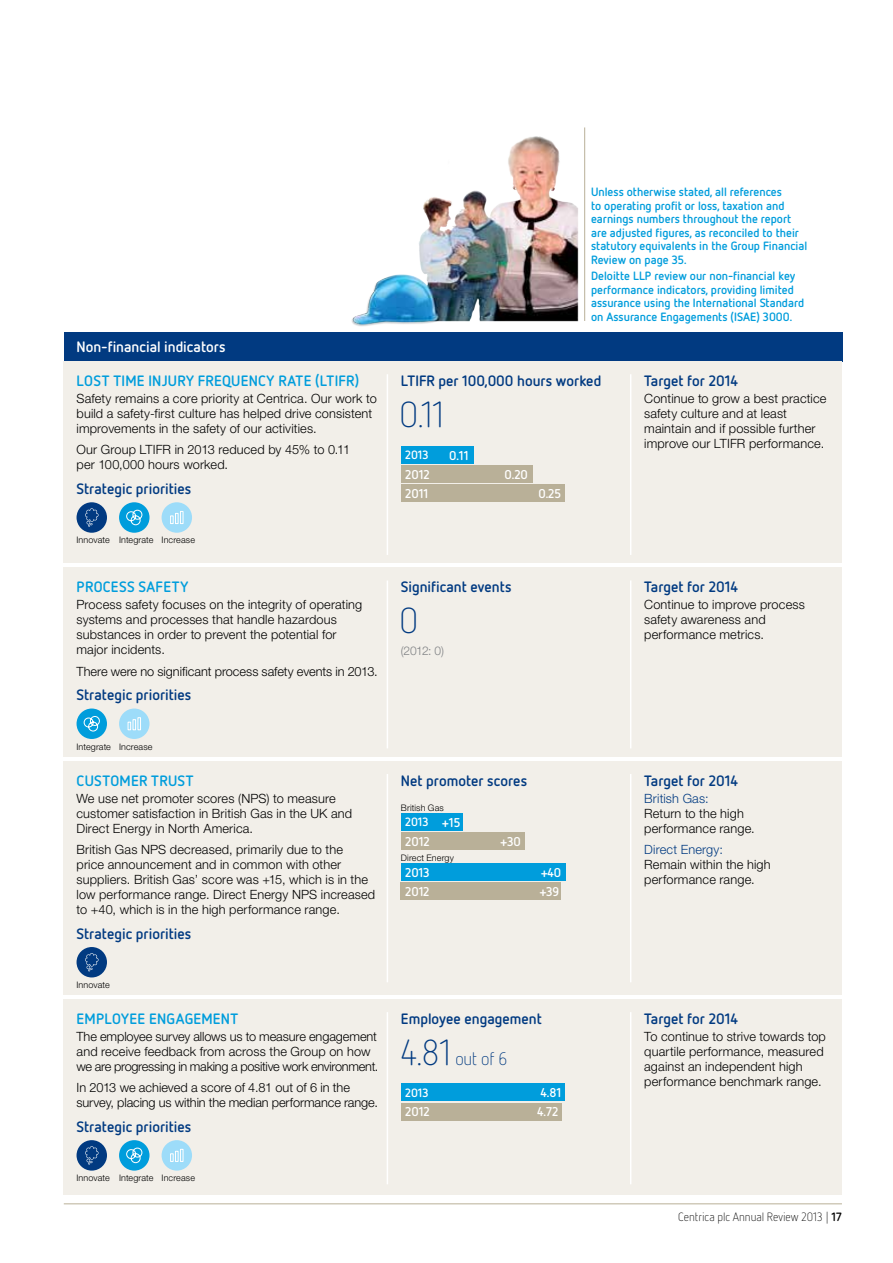
<style>
.page{position:relative;width:893px;height:1263px;background:#fff}
.page>*{position:absolute;margin:0;border:0;box-sizing:border-box;transform-origin:0 0}
._2d__Pullout_figs__2{font:300 36px "Netto OT";color:#013a81}
._2d__Pullout_figs__2-2{font:300 18px "Netto OT";color:#013a81}
._3b__Sub-head_2__10p{font:700 15px "Netto OT";color:#013a81}
._3a__Sub-head_1__10p{font:700 15px "Netto OT";letter-spacing:.02em;color:#009ddc}
._3b__Sub-head_2__10p-2{font:700 15px "Netto OT";color:#fff}
._4a__Body_8_5pt_10{font:300 12.75px/15px "Helvetica Neue LT Std";letter-spacing:.01em;color:#000}
._4a__Body_8_5pt_10-2{font:300 12.75px/15px "Helvetica Neue LT Std";letter-spacing:-.01em;color:#000}
.t1{font:700 12.75px "Netto OT";letter-spacing:-.01em;color:#fff}
._8___Go_to__Signage{font:700 12px/13.5px "Netto OT";color:#009ddc}
.t2{font:300 12px "Netto OT";color:#000}
.t3{font:700 12px "Netto OT";letter-spacing:-.01em;color:#fff}
._6___Small_text_8pt{font:300 12px "Helvetica Neue LT Std";color:#808285}
._7___Footnotes_6_7_n{font:300 9px "Helvetica Neue LT Std";letter-spacing:.01em;color:#000}
.s1{font-size:36px}
.s2{color:#013a81}
.s3{font-weight:700}
</style>
<div class="page">
<hr style="left:64px;top:1203px;width:778px;height:1px;background:#b9b098">
<hr style="left:584px;top:127px;width:1px;height:194px;background:#b9b098">
<div style="left:64px;top:332px;width:778px;height:29px;background:#013a81"></div>
<div style="left:64px;top:361px;width:778px;height:202px;background:#f2efe9"></div>
<div style="left:77px;top:502px;width:30px;height:31px;background:#013a81;border-radius:50%"></div>
<svg style="left:85px;top:508px;width:13px;height:19px"></svg>
<div style="left:119px;top:502px;width:31px;height:31px;background:#009ddc;border-radius:50%"></div>
<svg style="left:126px;top:509px;width:17px;height:16px"></svg>
<div style="left:162px;top:502px;width:30px;height:31px;background:#9ddcf9;border-radius:50%"></div>
<svg style="left:170px;top:511px;width:13px;height:13px"></svg>
<hr style="left:387px;top:374px;width:1px;height:181px;background:#fff">
<hr style="left:630px;top:374px;width:1px;height:181px;background:#fff">
<div style="left:64px;top:568px;width:778px;height:189px;background:#f2efe9"></div>
<div style="left:77px;top:708px;width:30px;height:31px;background:#009ddc;border-radius:50%"></div>
<svg style="left:83px;top:716px;width:17px;height:16px"></svg>
<div style="left:119px;top:708px;width:31px;height:31px;background:#9ddcf9;border-radius:50%"></div>
<svg style="left:128px;top:717px;width:13px;height:13px"></svg>
<hr style="left:387px;top:580px;width:1px;height:168px;background:#fff">
<hr style="left:630px;top:580px;width:1px;height:168px;background:#fff">
<div style="left:401px;top:446px;width:72px;height:17px;background:#009ddc"></div>
<div style="left:401px;top:466px;width:131px;height:17px;background:#b9b098"></div>
<div style="left:401px;top:485px;width:164px;height:17px;background:#b9b098"></div>
<div style="left:64px;top:999px;width:778px;height:196px;background:#f2efe9"></div>
<div style="left:77px;top:1140px;width:30px;height:30px;background:#013a81;border-radius:50%"></div>
<svg style="left:85px;top:1146px;width:13px;height:18px"></svg>
<div style="left:119px;top:1140px;width:31px;height:30px;background:#009ddc;border-radius:50%"></div>
<svg style="left:126px;top:1147px;width:17px;height:16px"></svg>
<div style="left:162px;top:1140px;width:30px;height:30px;background:#9ddcf9;border-radius:50%"></div>
<svg style="left:170px;top:1149px;width:13px;height:13px"></svg>
<hr style="left:387px;top:1012px;width:1px;height:172px;background:#fff">
<hr style="left:630px;top:1012px;width:1px;height:172px;background:#fff">
<div style="left:401px;top:1084px;width:163px;height:17px;background:#009ddc"></div>
<div style="left:401px;top:1103px;width:161px;height:17px;background:#b9b098"></div>
<div style="left:64px;top:761px;width:778px;height:234px;background:#f2efe9"></div>
<hr style="left:387px;top:774px;width:1px;height:208px;background:#fff">
<hr style="left:630px;top:774px;width:1px;height:208px;background:#fff">
<div style="left:401px;top:813px;width:62px;height:17px;background:#009ddc"></div>
<div style="left:401px;top:833px;width:123px;height:17px;background:#b9b098"></div>
<div style="left:401px;top:864px;width:164px;height:17px;background:#009ddc"></div>
<div style="left:401px;top:883px;width:160px;height:17px;background:#b9b098"></div>
<div style="left:77px;top:947px;width:30px;height:30px;background:#013a81;border-radius:50%"></div>
<svg style="left:85px;top:953px;width:13px;height:18px"></svg>
<img style="left:352px;top:136px;width:226px;height:190px">
<p class="_3b__Sub-head_2__10p-2" style="left:77px;top:338px;width:151px">Non-financial indicators</p>
<p class="_3a__Sub-head_1__10p" style="left:77px;top:371px;width:284px">LOST TIME INJURY FREQUENCY RATE (LTIFR)</p>
<p class="_4a__Body_8_5pt_10" style="left:77px;top:391px;width:302px">Safety remains a core priority at Centrica. Our work to build a safety-first culture has helped drive consistent improvements in the safety of our activities.</p>
<p class="_4a__Body_8_5pt_10" style="left:77px;top:442px;width:275px">Our Group LTIFR in 2013 reduced by 45% to 0.11 per 100,000 hours worked.</p>
<p class="_3b__Sub-head_2__10p" style="left:77px;top:479px;width:116px">Strategic priorities</p>
<p class="_7___Footnotes_6_7_n" style="left:77px;top:535px;width:35px">Innovate</p>
<p class="_7___Footnotes_6_7_n" style="left:119px;top:535px;width:36px">Integrate</p>
<p class="_7___Footnotes_6_7_n" style="left:162px;top:535px;width:35px">Increase</p>
<p class="_3a__Sub-head_1__10p" style="left:77px;top:577px;width:113px">PROCESS SAFETY</p>
<p class="_4a__Body_8_5pt_10" style="left:77px;top:597px;width:287px">Process safety focuses on the integrity of operating systems and processes that handle hazardous substances in order to prevent the potential for major incidents.</p>
<p class="_4a__Body_8_5pt_10" style="left:77px;top:663px;width:303px">There were no significant process safety events in 2013.</p>
<p class="_3b__Sub-head_2__10p" style="left:77px;top:685px;width:116px">Strategic priorities</p>
<p class="_7___Footnotes_6_7_n" style="left:77px;top:741px;width:36px">Integrate</p>
<p class="_7___Footnotes_6_7_n" style="left:119px;top:741px;width:35px">Increase</p>
<p class="_3a__Sub-head_1__10p" style="left:77px;top:771px;width:119px">CUSTOMER TRUST</p>
<p class="_4a__Body_8_5pt_10" style="left:77px;top:790px;width:277px">We use net promoter scores (NPS) to measure customer satisfaction in British Gas in the UK and<br>Direct Energy in North America.</p>
<p class="_4a__Body_8_5pt_10" style="left:77px;top:842px;width:300px">British Gas NPS decreased, primarily due to the<br>price announcement and in common with other suppliers. British Gas’ score was +15, which is in the low performance range. Direct Energy NPS increased to +40, which is in the high performance range.</p>
<p class="_3b__Sub-head_2__10p" style="left:77px;top:924px;width:116px">Strategic priorities</p>
<p class="_7___Footnotes_6_7_n" style="left:77px;top:979px;width:35px">Innovate</p>
<p class="_3a__Sub-head_1__10p" style="left:77px;top:1009px;width:163px">EMPLOYEE ENGAGEMENT</p>
<p class="_4a__Body_8_5pt_10-2" style="left:77px;top:1028px;width:303px">The employee survey allows us to measure engagement and receive feedback from across the Group on how we are progressing in making a positive work environment.</p>
<p class="_4a__Body_8_5pt_10" style="left:77px;top:1080px;width:303px">In 2013 we achieved a score of 4.81 out of 6 in the survey, placing us within the median performance range.</p>
<p class="_3b__Sub-head_2__10p" style="left:77px;top:1117px;width:116px">Strategic priorities</p>
<p class="_7___Footnotes_6_7_n" style="left:77px;top:1172px;width:35px">Innovate</p>
<p class="_7___Footnotes_6_7_n" style="left:119px;top:1172px;width:36px">Integrate</p>
<p class="_7___Footnotes_6_7_n" style="left:162px;top:1172px;width:35px">Increase</p>
<p class="_8___Go_to__Signage" style="left:591px;top:185px;width:218px">Unless otherwise stated, all references<br>to operating profit or loss, taxation and earnings numbers throughout the report are adjusted figures, as reconciled to their statutory equivalents in the Group Financial Review on page 35.</p>
<p class="_8___Go_to__Signage" style="left:591px;top:269px;width:215px">Deloitte LLP review our non-financial key performance indicators, providing limited assurance using the International Standard on Assurance Engagements (ISAE) 3000.</p>
<p class="_3b__Sub-head_2__10p" style="left:401px;top:371px;width:202px">LTIFR per 100,000 hours worked</p>
<p class="_2d__Pullout_figs__2" style="left:399px;top:392px;width:46px">0.11</p>
<p class="t3" style="left:405px;top:447px;width:25px">2013</p>
<p class="t1" style="left:405px;top:466px;width:26px">2012</p>
<p class="t1" style="left:504px;top:466px;width:25px">0.20</p>
<p class="t1" style="left:449px;top:447px;width:21px">0.11</p>
<p class="t1" style="left:405px;top:485px;width:25px">2011</p>
<p class="t1" style="left:538px;top:485px;width:24px">0.25</p>
<p class="_3b__Sub-head_2__10p" style="left:401px;top:577px;width:112px">Significant events</p>
<p class="_2d__Pullout_figs__2" style="left:399px;top:599px;width:21px">0</p>
<p class="_6___Small_text_8pt" style="left:401px;top:643px;width:45px">(2012: 0)</p>
<p class="_3b__Sub-head_2__10p" style="left:644px;top:371px;width:95px">Target for 2014</p>
<p class="_4a__Body_8_5pt_10" style="left:644px;top:391px;width:184px">Continue to grow a best practice safety culture and at least maintain and if possible further improve our LTIFR performance.</p>
<p class="_3b__Sub-head_2__10p" style="left:644px;top:577px;width:95px">Target for 2014</p>
<p class="_4a__Body_8_5pt_10" style="left:644px;top:597px;width:162px">Continue to improve process safety awareness and performance metrics.</p>
<p class="_3b__Sub-head_2__10p" style="left:401px;top:771px;width:128px">Net promoter scores</p>
<p class="t3" style="left:405px;top:814px;width:25px">2013</p>
<p class="t1" style="left:405px;top:833px;width:26px">2012</p>
<p class="t1" style="left:501px;top:833px;width:22px">+30</p>
<p class="_7___Footnotes_6_7_n" style="left:401px;top:802px;width:44px">British Gas</p>
<p class="t1" style="left:442px;top:814px;width:20px">+15</p>
<p class="_7___Footnotes_6_7_n" style="left:401px;top:852px;width:54px">Direct Energy</p>
<p class="t1" style="left:405px;top:864px;width:26px">2013</p>
<p class="t1" style="left:541px;top:864px;width:22px">+40</p>
<p class="t1" style="left:405px;top:883px;width:26px">2012</p>
<p class="t1" style="left:540px;top:883px;width:21px">+39</p>
<p class="_3b__Sub-head_2__10p" style="left:401px;top:1009px;width:142px">Employee engagement</p>
<p class="_2d__Pullout_figs__2-2" style="left:401px;top:1047px;width:108px"><span class="s1">4.81</span> out of 6</p>
<p class="t3" style="left:405px;top:1085px;width:25px">2013</p>
<p class="t1" style="left:405px;top:1103px;width:26px">2012</p>
<p class="t1" style="left:537px;top:1103px;width:23px">4.72</p>
<p class="t1" style="left:540px;top:1084px;width:22px">4.81</p>
<p class="_3b__Sub-head_2__10p" style="left:644px;top:771px;width:95px">Target for 2014</p>
<p class="_4a__Body_8_5pt_10" style="left:644px;top:790px;width:112px"><span class="s2">British Gas:<br></span>Return to the high performance range.</p>
<p class="_4a__Body_8_5pt_10" style="left:644px;top:842px;width:128px"><span class="s2">Direct Energy:<br></span>Remain within the high performance range.</p>
<p class="_3b__Sub-head_2__10p" style="left:644px;top:1009px;width:95px">Target for 2014</p>
<p class="_4a__Body_8_5pt_10" style="left:644px;top:1028px;width:183px">To continue to strive towards top quartile performance, measured against an independent high performance benchmark range.</p>
<p class="t2" style="left:678px;top:1210px;width:165px">Centrica plc Annual Review 2013 | <span class="s3">17</span></p>
</div>
